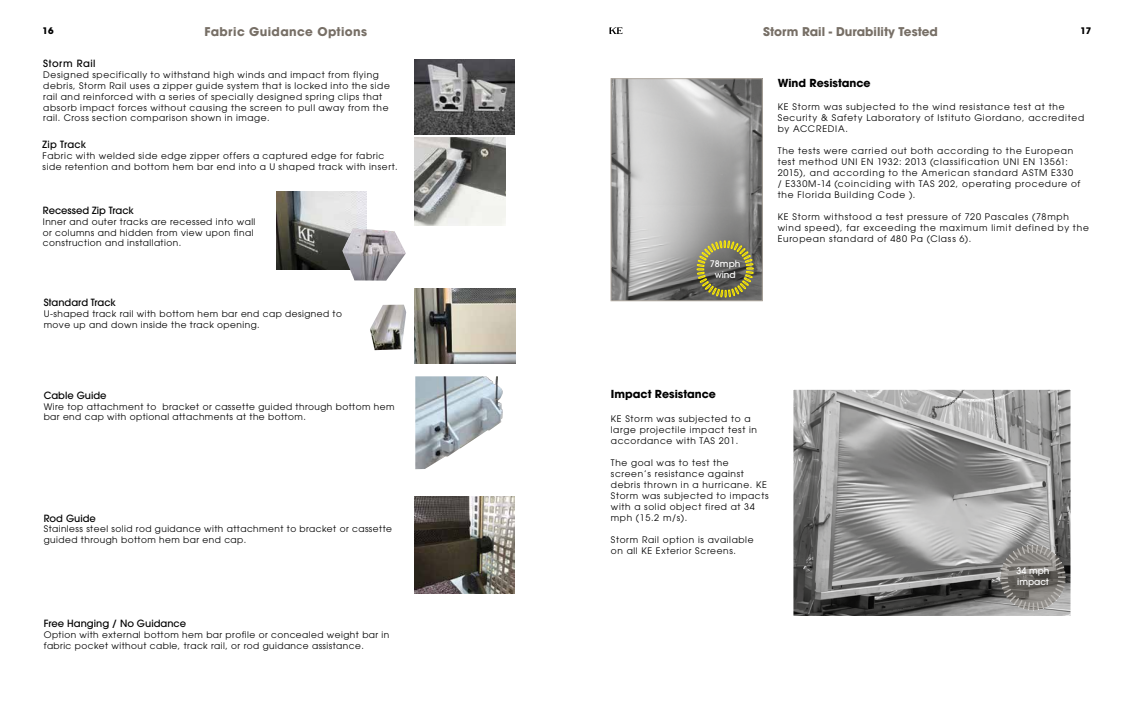
<style>
.page{position:relative;width:1134px;height:709px;background:#fff}
.page>*{position:absolute;margin:0;border:0;box-sizing:border-box;transform-origin:0 0}
.t1{font:700 12px "ITC Avant Garde Pro";letter-spacing:.005em;color:#776f66}
.t2{font:700 12px "ITC Avant Garde Pro";letter-spacing:.03em;color:#776f66}
.t3{font:700 11px "ITC Avant Garde Pro";color:#000}
.t4{font:500 9.9px "ITC Avant Garde Pro";color:#000}
.t5{font:500 9.9px "ITC Avant Garde Pro";letter-spacing:.05em;color:#000}
.t6{font:500 9.9px "ITC Avant Garde Pro";letter-spacing:.02em;color:#000}
.t7{font:9px/10.8px "ITC Avant Garde Pro";letter-spacing:.065em;color:#000}
.t8{font:9px/11px "ITC Avant Garde Pro";letter-spacing:.085em;color:#000}
.t9{font:500 9px/11.4px "ITC Avant Garde Pro";color:#fff;text-align:center}
.t10{font:700 9px "ITC Avant Garde Pro";color:#000}
</style>
<div class="page">
<img style="left:415px;top:138px;width:91px;height:87px">
<img style="left:415px;top:496px;width:99px;height:98px">
<img style="left:370px;top:305px;width:36px;height:45px">
<img style="left:414px;top:288px;width:102px;height:75px">
<img style="left:415px;top:376px;width:88px;height:93px">
<img style="left:276px;top:192px;width:91px;height:77px">
<img style="left:342px;top:228px;width:64px;height:53px">
<img style="left:414px;top:60px;width:100px;height:75px">
<img style="left:613px;top:81px;width:147px;height:218px">
<div style="left:611px;top:79px;width:151px;height:222px;border:1px solid #b3aca3"></div>
<svg style="left:697px;top:240px;width:57px;height:62px"></svg>
<img style="left:795px;top:391px;width:274px;height:223px">
<div style="left:790px;top:386px;width:284px;height:233px;border:4px solid #fff"></div>
<svg style="left:1000px;top:544px;width:66px;height:66px"></svg>
<svg style="left:1000px;top:545px;width:65px;height:65px"></svg>
<svg style="left:609px;top:27px;width:13px;height:7px"></svg>
<h1 class="t2" style="left:204px;top:24px;width:164px">Fabric Guidance Options</h1>
<h1 class="t1" style="left:763px;top:24px;width:176px">Storm Rail - Durability Tested</h1>
<p class="t10" style="left:43px;top:25px;width:13px">16</p>
<p class="t10" style="left:1080px;top:25px;width:12px">17</p>
<p class="t5" style="left:43px;top:57px;width:54px">Storm Rail</p>
<p class="t7" style="left:43px;top:69px;width:348px">Designed specifically to withstand high winds and impact from flying debris, Storm Rail uses a zipper guide system that is locked into the side rail and reinforced with a series of specially designed spring clips that absorb impact forces without causing the screen to pull away from the rail. Cross section comparison shown in image.</p>
<p class="t6" style="left:43px;top:138px;width:45px">Zip Track</p>
<p class="t7" style="left:43px;top:150px;width:357px">Fabric with welded side edge zipper offers a captured edge for fabric side retention and bottom hem bar end into a U shaped track with insert.</p>
<p class="t4" style="left:43px;top:204px;width:93px">Recessed Zip Track</p>
<p class="t7" style="left:43px;top:216px;width:214px">Inner and outer tracks are recessed into wall or columns and hidden from view upon final construction and installation.</p>
<p class="t4" style="left:44px;top:296px;width:74px">Standard Track</p>
<p class="t7" style="left:44px;top:308px;width:300px">U-shaped track rail with bottom hem bar end cap designed to move up and down inside the track opening.</p>
<p class="t4" style="left:44px;top:389px;width:64px">Cable Guide</p>
<p class="t7" style="left:44px;top:401px;width:352px">Wire top attachment to bracket or cassette guided through bottom hem bar end cap with optional attachments at the bottom.</p>
<p class="t4" style="left:44px;top:511px;width:54px">Rod Guide</p>
<p class="t7" style="left:44px;top:523px;width:350px">Stainless steel solid rod guidance with attachment to bracket or cassette guided through bottom hem bar end cap.</p>
<p class="t4" style="left:44px;top:617px;width:144px">Free Hanging / No Guidance</p>
<p class="t7" style="left:44px;top:629px;width:347px">Option with external bottom hem bar profile or concealed weight bar in fabric pocket without cable, track rail, or rod guidance assistance.</p>
<p class="t9" style="left:710px;top:258px;width:32px">78mph wind</p>
<p class="t3" style="left:778px;top:75px;width:94px">Wind Resistance</p>
<p class="t8" style="left:778px;top:101px;width:308px">KE Storm was subjected to the wind resistance test at the<br>Security &amp; Safety Laboratory of Istituto Giordano, accredited by ACCREDIA.</p>
<p class="t8" style="left:778px;top:145px;width:304px">The tests were carried out both according to the European test method UNI EN 1932: 2013 (classification UNI EN 13561:<br>2015), and according to the American standard ASTM E330<br>/ E330M-14 (coinciding with TAS 202, operating procedure of the Florida Building Code ).</p>
<p class="t8" style="left:778px;top:211px;width:313px">KE Storm withstood a test pressure of 720 Pascales (78mph wind speed), far exceeding the maximum limit defined by the<br>European standard of 480 Pa (Class 6).</p>
<p class="t3" style="left:611px;top:386px;width:107px">Impact Resistance</p>
<p class="t7" style="left:611px;top:413px;width:148px">KE Storm was subjected to a large projectile impact test in accordance with TAS 201.</p>
<p class="t7" style="left:611px;top:457px;width:159px">The goal was to test the screen’s resistance against debris thrown in a hurricane. KE<br>Storm was subjected to impacts with a solid object fired at 34 mph (15.2 m/s).</p>
<p class="t7" style="left:611px;top:534px;width:144px">Storm Rail option is available on all KE Exterior Screens.</p>
<p class="t9" style="left:1016px;top:565px;width:35px;line-height:10.8px;text-align:left">34 mph impact</p>
</div>
